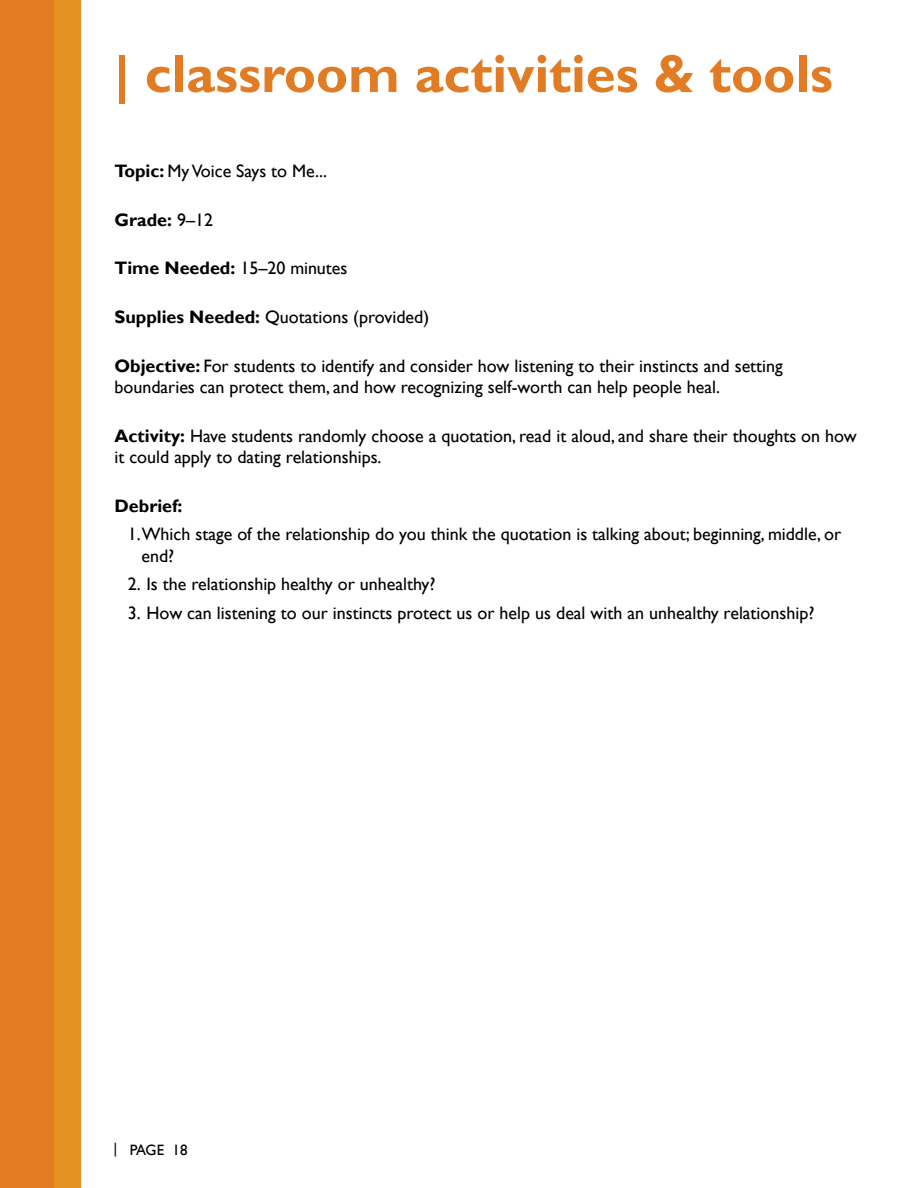
<style>
.page{position:relative;width:918px;height:1188px;background:#fff}
.page>*{position:absolute;margin:0;border:0;box-sizing:border-box;transform-origin:0 0}
.t1{font:700 54px "Gill Sans";color:#e27c24}
.t2{font:18px/21.6px "Gill Sans";color:#000}
.t3{font:700 18px "Gill Sans";color:#000}
.t4{font:15px "Gill Sans";letter-spacing:-.02em;color:#000}
.s1{font-weight:700}
.s2{font-weight:400}
</style>
<div class="page">
<div style="left:0;top:0;width:54px;height:1188px;background:#e27c24"></div>
<div style="left:54px;top:0;width:27px;height:1188px;background:#e59223"></div>
<h1 class="t1" style="left:114px;top:41px;width:720px">| classroom activities &amp; tools</h1>
<p class="t2" style="left:114px;top:161px;width:214px"><span class="s1">Topic:</span> My Voice Says to Me...</p>
<p class="t3" style="left:114px;top:209px;width:100px">Grade: <span class="s2">9–12</span></p>
<p class="t2" style="left:114px;top:258px;width:235px"><span class="s1">Time Needed:</span> 15–20 minutes</p>
<p class="t2" style="left:114px;top:306px;width:316px"><span class="s1">Supplies Needed:</span> Quotations (provided)</p>
<p class="t2" style="left:114px;top:355px;width:670px"><span class="s1">Objective:</span> For students to identify and consider how listening to their instincts and setting boundaries can protect them, and how recognizing self-worth can help people heal.</p>
<p class="t2" style="left:114px;top:425px;width:744px"><span class="s1">Activity:</span> Have students randomly choose a quotation, read it aloud, and share their thoughts on how it could apply to dating relationships.</p>
<p class="t3" style="left:114px;top:495px;width:70px">Debrief:</p>
<p class="t2" style="left:141px;top:524px;width:701px;text-indent:-14px">1.Which stage of the relationship do you think the quotation is talking about; beginning, middle, or end?</p>
<p class="t2" style="left:128px;top:574px;width:309px">2. Is the relationship healthy or unhealthy?</p>
<p class="t2" style="left:128px;top:602px;width:688px">3. How can listening to our instincts protect us or help us deal with an unhealthy relationship?</p>
<p class="t4" style="left:113px;top:1141px;width:76px">| PAGE 18</p>
</div>
